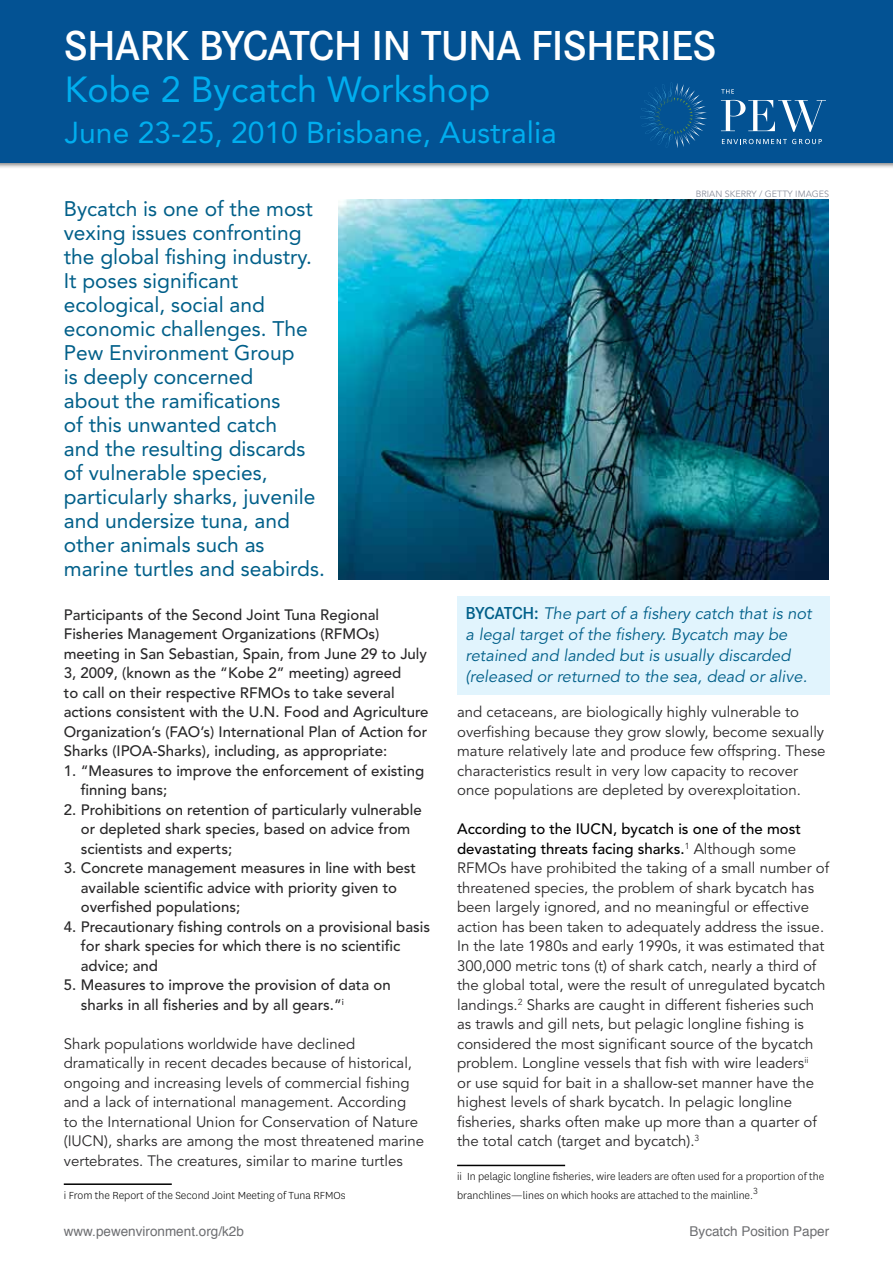
<style>
.page{position:relative;width:893px;height:1263px;background:#fff}
.page>*{position:absolute;margin:0;border:0;box-sizing:border-box;transform-origin:0 0}
.t1{font:600 43.5px "Corporate S";letter-spacing:-.02em;color:#fff}
.t2{font:36px "Avenir";color:#00aeef}
.t3{font:30px "Avenir";color:#00aeef}
.t4{font:21px/24px "Avenir";color:#005f89}
.t5{font:italic 16.5px/21px "Avenir";color:#005f89}
.t6{font:15px/19.5px "Avenir";color:#292829}
.t7{font:500 15px/19.5px "Avenir";color:#292829}
.t8{font:13.5px "Helvetica";color:#6d6e71}
.t9{font:300 12px/18.8px "National";color:#000}
.t10{font:9px "Avenir";color:#8b909e}
.s1{font-family:"Corporate S";font-weight:600;font-style:normal;font-size:18px}
.s2{font-weight:500;color:#000}
</style>
<div class="page">
<hr style="left:64px;top:1183px;width:108px;height:2px;background:#000">
<hr style="left:457px;top:1165px;width:108px;height:1px;background:#000">
<div style="left:0;top:0;width:893px;height:169px;background:#000;opacity:.5"></div>
<div style="left:0;top:0;width:893px;height:163px;background:#035293"></div>
<img style="left:338px;top:200px;width:490px;height:380px">
<svg style="left:721px;top:100px;width:105px;height:32px"></svg>
<svg style="left:640px;top:83px;width:67px;height:65px"></svg>
<svg style="left:722px;top:139px;width:100px;height:5px"></svg>
<svg style="left:721px;top:89px;width:13px;height:5px"></svg>
<div style="left:457px;top:596px;width:372px;height:99px;background:#e1f4fd"></div>
<h1 class="t1" style="left:64px;top:20px;width:654px">SHARK BYCATCH IN TUNA FISHERIES</h1>
<h2 class="t2" style="left:65px;top:69px;width:427px">Kobe 2 Bycatch Workshop</h2>
<h3 class="t3" style="left:65px;top:115px;width:493px">June 23-25, 2010 Brisbane, Australia</h3>
<p class="t4" style="left:64px;top:196px;width:263px">Bycatch is one of the most vexing issues confronting the global fishing industry.<br>It poses significant ecological, social and economic challenges. The<br>Pew Environment Group<br>is deeply concerned<br>about the ramifications<br>of this unwanted catch<br>and the resulting discards of vulnerable species, particularly sharks, juvenile and undersize tuna, and other animals such as marine turtles and seabirds.</p>
<p class="t7" style="left:64px;top:605px;width:366px">Participants of the Second Joint Tuna Regional Fisheries Management Organizations (RFMOs) meeting in San Sebastian, Spain, from June 29 to July 3, 2009, (known as the “Kobe 2” meeting) agreed<br>to call on their respective RFMOs to take several actions consistent with the U.N. Food and Agriculture Organization’s (FAO’s) International Plan of Action for Sharks (IPOA-Sharks), including, as appropriate:</p>
<p class="t7" style="left:81px;top:761px;width:345px;text-indent:-17px">1. “Measures to improve the enforcement of existing finning bans;</p>
<p class="t7" style="left:81px;top:800px;width:342px;text-indent:-17px">2. Prohibitions on retention of particularly vulnerable or depleted shark species, based on advice from scientists and experts;</p>
<p class="t7" style="left:81px;top:858px;width:337px;text-indent:-17px">3. Concrete management measures in line with best available scientific advice with priority given to overfished populations;</p>
<p class="t7" style="left:81px;top:917px;width:351px;text-indent:-17px">4. Precautionary fishing controls on a provisional basis for shark species for which there is no scientific advice; and</p>
<p class="t7" style="left:81px;top:975px;width:311px;text-indent:-17px">5. Measures to improve the provision of data on sharks in all fisheries and by all gears.”<sup>i</sup></p>
<p class="t6" style="left:64px;top:1034px;width:362px">Shark populations worldwide have declined dramatically in recent decades because of historical, ongoing and increasing levels of commercial fishing and a lack of international management. According<br>to the International Union for Conservation of Nature (IUCN), sharks are among the most threatened marine vertebrates. The creatures, similar to marine turtles</p>
<p class="t9" style="left:64px;top:1186px;width:283px">i From the Report of the Second Joint Meeting of Tuna RFMOs</p>
<p class="t10" style="left:696px;top:188px;width:83px">BRIAN SKERRY / getty</p>
<p class="t10" style="left:795px;top:188px;width:7px">ima</p>
<p class="t10" style="left:812px;top:188px;width:13px">ges</p>
<p class="t5" style="left:466px;top:603px;width:348px"><span class="s1">BYCATCH:</span> The part of a fishery catch that is not a legal target of the fishery. Bycatch may be retained and landed but is usually discarded (released or returned to the sea, dead or alive.</p>
<p class="t6" style="left:457px;top:703px;width:370px">and cetaceans, are biologically highly vulnerable to overfishing because they grow slowly, become sexually mature relatively late and produce few offspring. These characteristics result in very low capacity to recover once populations are depleted by overexploitation.</p>
<p class="t6" style="left:457px;top:820px;width:373px"><span class="s2">According to the IUCN, bycatch is one of the most devastating threats facing sharks.</span><sup>1</sup> Although some RFMOs have prohibited the taking of a small number of threatened species, the problem of shark bycatch has been largely ignored, and no meaningful or effective action has been taken to adequately address the issue.<br>In the late 1980s and early 1990s, it was estimated that 300,000 metric tons (t) of shark catch, nearly a third of the global total, were the result of unregulated bycatch landings.<sup>2</sup> Sharks are caught in different fisheries such as trawls and gill nets, but pelagic longline fishing is considered the most significant source of the bycatch problem. Longline vessels that fish with wire leaders<sup>ii<br></sup>or use squid for bait in a shallow-set manner have the highest levels of shark bycatch. In pelagic longline fisheries, sharks often make up more than a quarter of the total catch (target and bycatch).<sup>3</sup></p>
<p class="t9" style="left:457px;top:1167px;width:369px">ii In pelagic longline fisheries, wire leaders are often used for a proportion of the branchlines—lines on which hooks are attached to the mainline.<sup>3</sup></p>
<p class="t8" style="left:64px;top:1221px;width:182px">www.pewenvironment.org/k2b</p>
<p class="t8" style="left:690px;top:1221px;width:141px">Bycatch Position Paper</p>
</div>
